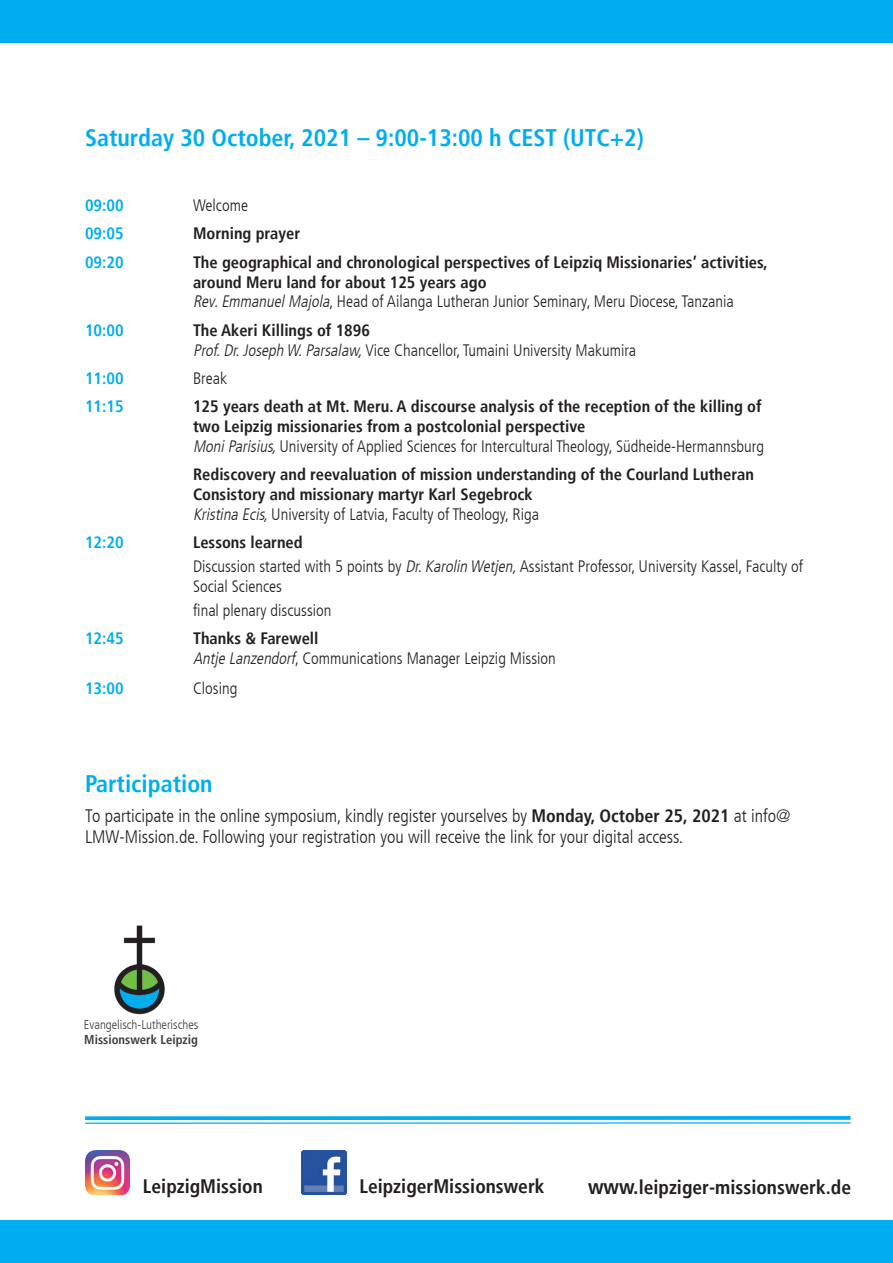
<style>
.page{position:relative;width:893px;height:1263px;background:#fff}
.page>*{position:absolute;margin:0;border:0;box-sizing:border-box;transform-origin:0 0}
.t1{font:700 condensed 24px "Frutiger LT";color:#00aeef}
.t2{font:700 condensed 19.5px "Frutiger LT";color:#231f20}
.t3{font:300 condensed 18px/21.6px "Frutiger LT";color:#231f20}
.t4{font:700 condensed 16.5px/19.8px "Frutiger LT";color:#231f20}
.t5{font:300 condensed 16.5px/19.8px "Frutiger LT";color:#231f20}
.t6{font:700 condensed 16.5px "Frutiger LT";color:#00aeef}
.t7{font:300 condensed 12.75px "Frutiger LT";color:#3e3e3f}
.t8{font:700 condensed 12.75px "Frutiger LT";color:#3e3e3f}
.s1{font-weight:300;font-style:italic}
.s2{font-weight:300}
.s3{font-weight:700}
.s4{font-style:italic}
.s5{font-size:21px}
</style>
<div class="page">
<div style="left:0;top:1220px;width:893px;height:43px;background:#00aeef"></div>
<div style="left:0;top:0;width:893px;height:43px;background:#00aeef"></div>
<img style="left:302px;top:1150px;width:44px;height:45px">
<img style="left:85px;top:1150px;width:45px;height:45px">
<img style="left:114px;top:925px;width:51px;height:90px">
<svg style="left:85px;top:1116px;width:765px;height:4px;background:#10b3ef"></svg>
<hr style="left:85px;top:1122px;width:765px;height:2px;background:#00aeef">
<h1 class="t1" style="left:85px;top:123px;width:560px">Saturday 30 October, 2021 – 9:00-13:00 h CEST (UTC+2)</h1>
<p class="t6" style="left:85px;top:196px;width:40px">09:00</p>
<p class="t5" style="left:193px;top:196px;width:57px">Welcome</p>
<p class="t6" style="left:85px;top:224px;width:40px">09:05</p>
<p class="t4" style="left:193px;top:224px;width:109px">Morning prayer</p>
<p class="t6" style="left:85px;top:252px;width:40px">09:20</p>
<p class="t4" style="left:193px;top:252px;width:576px">The geographical and chronological perspectives of Leipziq Missionaries’ activities, around Meru land for about 125 years ago<br><span class="s1">Rev.EmmanuelMajola</span><span class="s2">, Head of Ailanga Lutheran Junior Seminary, Meru Diocese, Tanzania</span></p>
<p class="t6" style="left:85px;top:320px;width:40px">10:00</p>
<p class="t5" style="left:193px;top:320px;width:444px"><span class="s3">The Akeri Killings of 1896<br></span><span class="s4">Prof.Dr.Joseph W.Parsalaw,</span>Vice Chancellor, Tumaini University Makumira</p>
<p class="t6" style="left:85px;top:368px;width:40px">11:00</p>
<p class="t5" style="left:193px;top:368px;width:36px">Break</p>
<p class="t6" style="left:85px;top:397px;width:40px">11:15</p>
<p class="t4" style="left:193px;top:396px;width:573px">125 years death at Mt. Meru. A discourse analysis of the reception of the killing of two Leipzig missionaries from a postcolonial perspective<br><span class="s1">MoniParisius,</span><span class="s2">University of Applied Sciences for Intercultural Theology, Südheide-Hermannsburg</span></p>
<p class="t4" style="left:193px;top:464px;width:562px">Rediscovery and reevaluation of mission understanding of the Courland Lutheran<br>Consistory and missionary martyr Karl Segebrock<br><span class="s1">Kristina Ecis,</span><span class="s2">University of Latvia, Faculty of Theology, Riga</span></p>
<p class="t6" style="left:85px;top:532px;width:40px">12:20</p>
<p class="t5" style="left:193px;top:530px;width:611px;line-height:24px"><span class="s3">Lessons learned<br></span>Discussion started with 5 points by <span class="s4">Dr.Karolin Wetjen,</span>Assistant Professor, University Kassel, Faculty of</p>
<p class="t5" style="left:193px;top:574px;width:140px;line-height:24px">Social Sciences<br>final plenary discussion</p>
<p class="t6" style="left:85px;top:629px;width:40px">12:45</p>
<p class="t5" style="left:193px;top:629px;width:364px"><span class="s3">Thanks &amp; Farewell<br></span><span class="s4">Antje Lanzendorf</span>, Communications Manager Leipzig Mission</p>
<p class="t6" style="left:85px;top:678px;width:40px">13:00</p>
<p class="t5" style="left:193px;top:679px;width:46px">Closing</p>
<h1 class="t1" style="left:85px;top:769px;width:129px">Participation</h1>
<p class="t3" style="left:85px;top:805px;width:707px">To participate in the online symposium, kindly register yourselves by <span class="s3">Monday, October 25, 2021</span> at info@<br>LMW-Mission.de. Following your registration you will receive the link for your digital access.</p>
<p class="t7" style="left:84px;top:1017px;width:116px">Evangelisch-Lutherisches</p>
<p class="t8" style="left:84px;top:1032px;width:115px">Missionswerk Leipzig</p>
<p class="t2" style="left:143px;top:1174px;width:121px">LeipzigMission</p>
<p class="t2" style="left:359px;top:1174px;width:187px">LeipzigerMissionswerk</p>
<p class="t2" style="left:588px;top:1175px;width:265px"><span class="s5">www.</span>leipziger-missionswerk.de</p>
</div>
